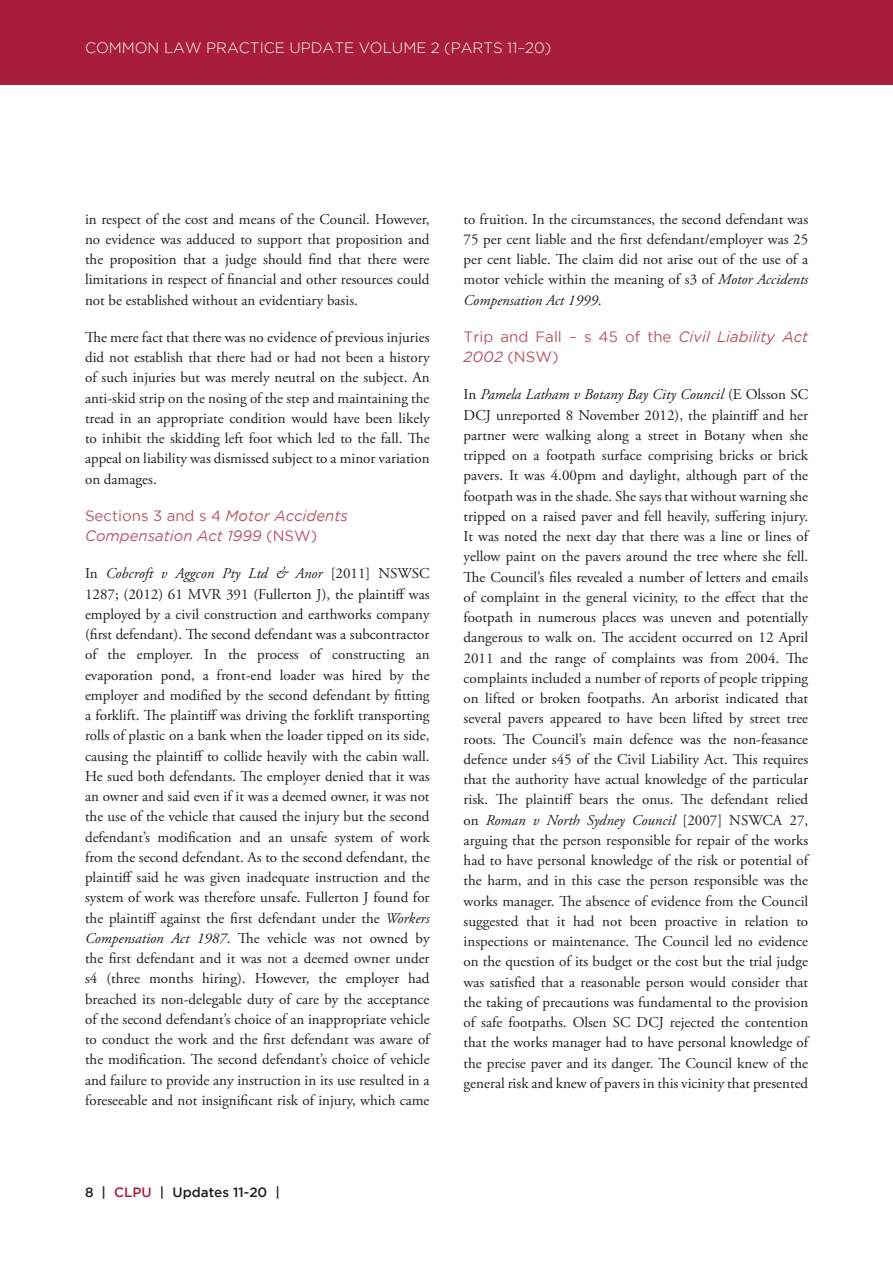
<style>
.page{position:relative;width:893px;height:1263px;background:#fff}
.page>*{position:absolute;margin:0;border:0;box-sizing:border-box;transform-origin:0 0}
.t1{font:15px/20.2px "Adobe Garamond Pro";color:#231f20;text-align:justify}
.t2{font:italic 15px/20.2px "Gotham";color:#b75568}
.t3{font:15px/20.2px "Gotham";color:#b75568}
.t4{font:300 15px "Gotham";color:#fff}
.t5{font:500 13.5px "Gotham";color:#231f20}
.s1{font-style:normal}
.s2{font-style:italic}
.s3{color:#a81d3e}
</style>
<div class="page">
<div style="left:0;top:0;width:893px;height:85px;background:#a81d3e"></div>
<p class="t4" style="left:85px;top:40px;width:468px">COMMON LAW PRACTICE UPDATE VOLUME 2 (PARTS 11–20)</p>
<p class="t1" style="left:85px;top:209px;width:346px">in respect of the cost and means of the Council. However, no evidence was adduced to support that proposition and the proposition that a judge should find that there were limitations in respect of financial and other resources could not be established without an evidentiary basis.</p>
<p class="t1" style="left:85px;top:327px;width:346px">The mere fact that there was no evidence of previous injuries did not establish that there had or had not been a history of such injuries but was merely neutral on the subject. An anti-skid strip on the nosing of the step and maintaining the tread in an appropriate condition would have been likely to inhibit the skidding left foot which led to the fall. The appeal on liability was dismissed subject to a minor variation on damages.</p>
<p class="t2" style="left:85px;top:505px;width:264px"><span class="s1">Sections 3 and s 4</span> Motor Accidents<br>Compensation Act 1999 <span class="s1">(NSW)</span></p>
<p class="t1" style="left:85px;top:564px;width:346px">In <span class="s2">Cobcroft v Aggcon Pty Ltd &amp; Anor</span> [2011] NSWSC 1287; (2012) 61 MVR 391 (Fullerton J), the plaintiff was employed by a civil construction and earthworks company (first defendant). The second defendant was a subcontractor of the employer. In the process of constructing an evaporation pond, a front-end loader was hired by the employer and modified by the second defendant by fitting a forklift. The plaintiff was driving the forklift transporting rolls of plastic on a bank when the loader tipped on its side, causing the plaintiff to collide heavily with the cabin wall.<br>He sued both defendants. The employer denied that it was an owner and said even if it was a deemed owner, it was not the use of the vehicle that caused the injury but the second defendant’s modification and an unsafe system of work from the second defendant. As to the second defendant, the plaintiff said he was given inadequate instruction and the system of work was therefore unsafe. Fullerton J found for the plaintiff against the first defendant under the <span class="s2">Workers Compensation Act 1987</span>. The vehicle was not owned by the first defendant and it was not a deemed owner under s4 (three months hiring). However, the employer had breached its non-delegable duty of care by the acceptance of the second defendant’s choice of an inappropriate vehicle to conduct the work and the first defendant was aware of the modification. The second defendant’s choice of vehicle and failure to provide any instruction in its use resulted in a foreseeable and not insignificant risk of injury, which came</p>
<p class="t5" style="left:85px;top:1185px;width:196px">8 | <span class="s3">CLPU</span> | Updates 11-20 |</p>
<p class="t1" style="left:464px;top:209px;width:346px">to fruition. In the circumstances, the second defendant was 75 per cent liable and the first defendant/employer was 25 per cent liable. The claim did not arise out of the use of a motor vehicle within the meaning of s3 of <span class="s2">Motor Accidents Compensation Act 1999</span>.</p>
<p class="t3" style="left:464px;top:326px;width:346px">Trip and Fall – s 45 of the <span class="s2">Civil Liability Act<br>2002</span> (NSW)</p>
<p class="t1" style="left:464px;top:385px;width:346px">In <span class="s2">Pamela Latham v Botany Bay City Council</span> (E Olsson SC DCJ unreported 8 November 2012), the plaintiff and her partner were walking along a street in Botany when she tripped on a footpath surface comprising bricks or brick pavers. It was 4.00pm and daylight, although part of the footpath was in the shade. She says that without warning she tripped on a raised paver and fell heavily, suffering injury.<br>It was noted the next day that there was a line or lines of yellow paint on the pavers around the tree where she fell.<br>The Council’s files revealed a number of letters and emails of complaint in the general vicinity, to the effect that the footpath in numerous places was uneven and potentially dangerous to walk on. The accident occurred on 12 April 2011 and the range of complaints was from 2004. The complaints included a number of reports of people tripping on lifted or broken footpaths. An arborist indicated that several pavers appeared to have been lifted by street tree roots. The Council’s main defence was the non-feasance defence under s45 of the Civil Liability Act. This requires that the authority have actual knowledge of the particular risk. The plaintiff bears the onus. The defendant relied on <span class="s2">Roman v North Sydney Council</span> [2007] NSWCA 27, arguing that the person responsible for repair of the works had to have personal knowledge of the risk or potential of the harm, and in this case the person responsible was the works manager. The absence of evidence from the Council suggested that it had not been proactive in relation to inspections or maintenance. The Council led no evidence on the question of its budget or the cost but the trial judge was satisfied that a reasonable person would consider that the taking of precautions was fundamental to the provision of safe footpaths. Olsen SC DCJ rejected the contention that the works manager had to have personal knowledge of the precise paver and its danger. The Council knew of the general risk and knew of pavers in this vicinity that presented</p>
</div>
